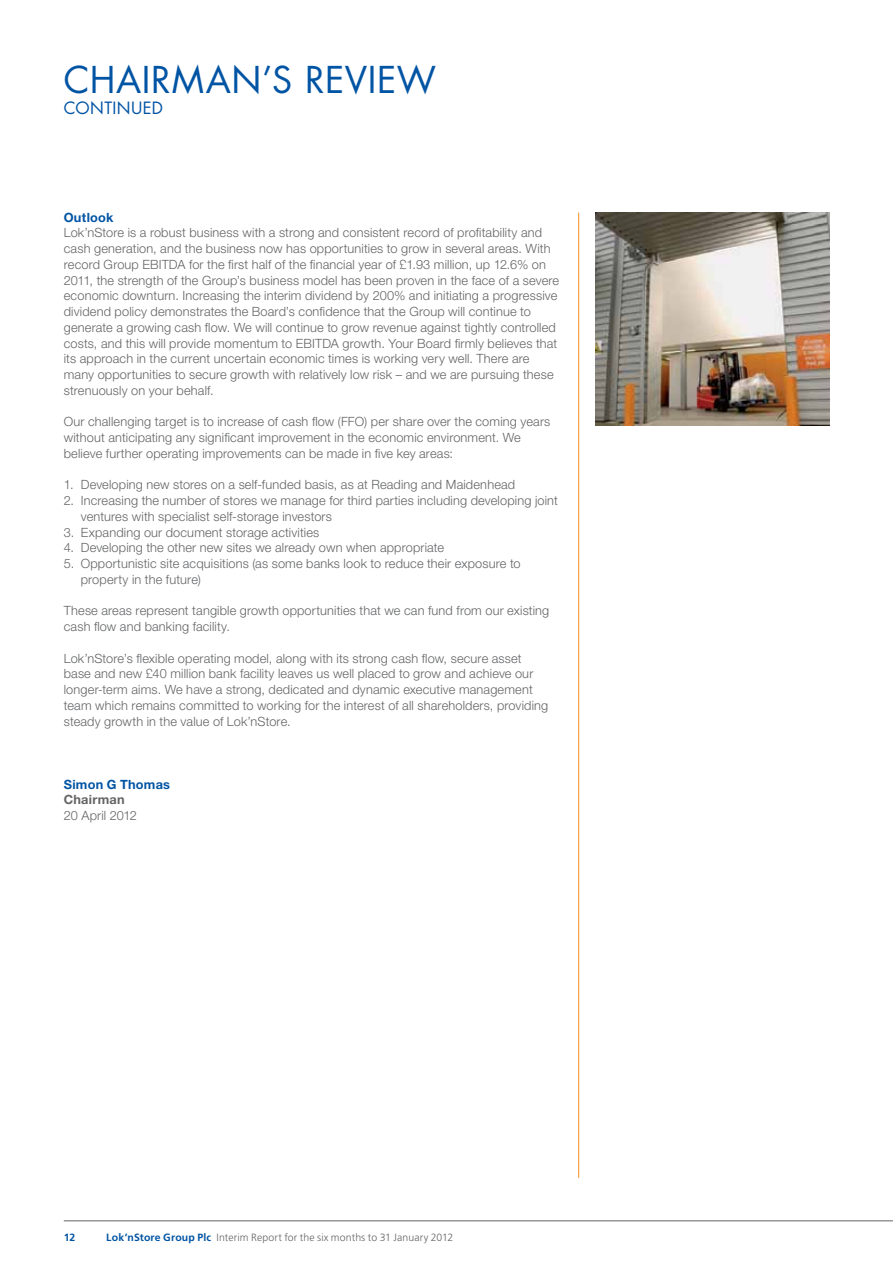
<style>
.page{position:relative;width:893px;height:1263px;background:#fff}
.page>*{position:absolute;margin:0;border:0;box-sizing:border-box;transform-origin:0 0}
.t1{font:36px "Futura Std";letter-spacing:.015em;color:#0054a4}
.t2{font:16.5px "Futura Std";letter-spacing:.025em;color:#0054a4}
.t3{font:300 12.75px/15.8px "Helvetica Neue LT Std";letter-spacing:.01em;color:#636466}
.t4{font:700 12.75px "Helvetica Neue LT Std";letter-spacing:.02em;color:#0054a4}
.t5{font:700 12.75px "Helvetica Neue LT Std";letter-spacing:.02em;color:#636466}
.t6{font:300 10.5px "Frutiger LT Std";letter-spacing:.01em;color:#636466}
.t7{font:700 10.5px "Frutiger LT Std";color:#0054a4}
.s1{font-weight:700;color:#0054a4}
</style>
<div class="page">
<hr style="left:64px;top:1220px;width:829px;height:1px;background:#636466">
<img style="left:595px;top:213px;width:234px;height:212px">
<hr style="left:578px;top:213px;width:1px;height:965px;background:#f78e1e">
<h1 class="t1" style="left:64px;top:57px;width:115px">CHAIRMA</h1>
<h1 class="t1" style="left:232px;top:57px;width:205px">N’S REVIEW</h1>
<p class="t2" style="left:64px;top:98px;width:99px">CONTINUED</p>
<p class="t4" style="left:64px;top:209px;width:51px">Outlook</p>
<p class="t3" style="left:64px;top:225px;width:497px">Lok’nStore is a robust business with a strong and consistent record of profitability and cash generation, and the business now has opportunities to grow in several areas. With record Group EBITDA for the first half of the financial year of £1.93 million, up 12.6% on 2011, the strength of the Group’s business model has been proven in the face of a severe economic downturn. Increasing the interim dividend by 200% and initiating a progressive dividend policy demonstrates the Board’s confidence that the Group will continue to generate a growing cash flow. We will continue to grow revenue against tightly controlled costs, and this will provide momentum to EBITDA growth. Your Board firmly believes that its approach in the current uncertain economic times is working very well. There are many opportunities to secure growth with relatively low risk – and we are pursuing these strenuously on your behalf.</p>
<p class="t3" style="left:64px;top:414px;width:488px">Our challenging target is to increase of cash flow (FFO) per share over the coming years without anticipating any significant improvement in the economic environment. We believe further operating improvements can be made in five key areas:</p>
<p class="t3" style="left:64px;top:477px;width:453px">1. Developing new stores on a self-funded basis, as at Reading and Maidenhead</p>
<p class="t3" style="left:81px;top:492px;width:479px;text-indent:-17px">2. Increasing the number of stores we manage for third parties including developing joint ventures with specialist self-storage investors</p>
<p class="t3" style="left:64px;top:524px;width:257px">3. Expanding our document storage activities</p>
<p class="t3" style="left:64px;top:540px;width:382px">4. Developing the other new sites we already own when appropriate</p>
<p class="t3" style="left:81px;top:555px;width:441px;text-indent:-17px">5. Opportunistic site acquisitions (as some banks look to reduce their exposure to property in the future)</p>
<p class="t3" style="left:64px;top:603px;width:487px">These areas represent tangible growth opportunities that we can fund from our existing cash flow and banking facility.</p>
<p class="t3" style="left:64px;top:650px;width:486px">Lok’nStore’s flexible operating model, along with its strong cash flow, secure asset base and new £40 million bank facility leaves us well placed to grow and achieve our longer-term aims. We have a strong, dedicated and dynamic executive management team which remains committed to working for the interest of all shareholders, providing steady growth in the value of Lok’nStore.</p>
<p class="t4" style="left:64px;top:776px;width:108px">Simon G Thomas</p>
<p class="t5" style="left:64px;top:792px;width:62px">Chairman</p>
<p class="t3" style="left:64px;top:807px;width:75px">20 April 2012</p>
<p class="t7" style="left:64px;top:1231px;width:13px">12</p>
<p class="t6" style="left:106px;top:1231px;width:349px"><span class="s1">Lok’nStore Group Plc</span> Interim Report for the six months to 31 January 2012</p>
</div>
